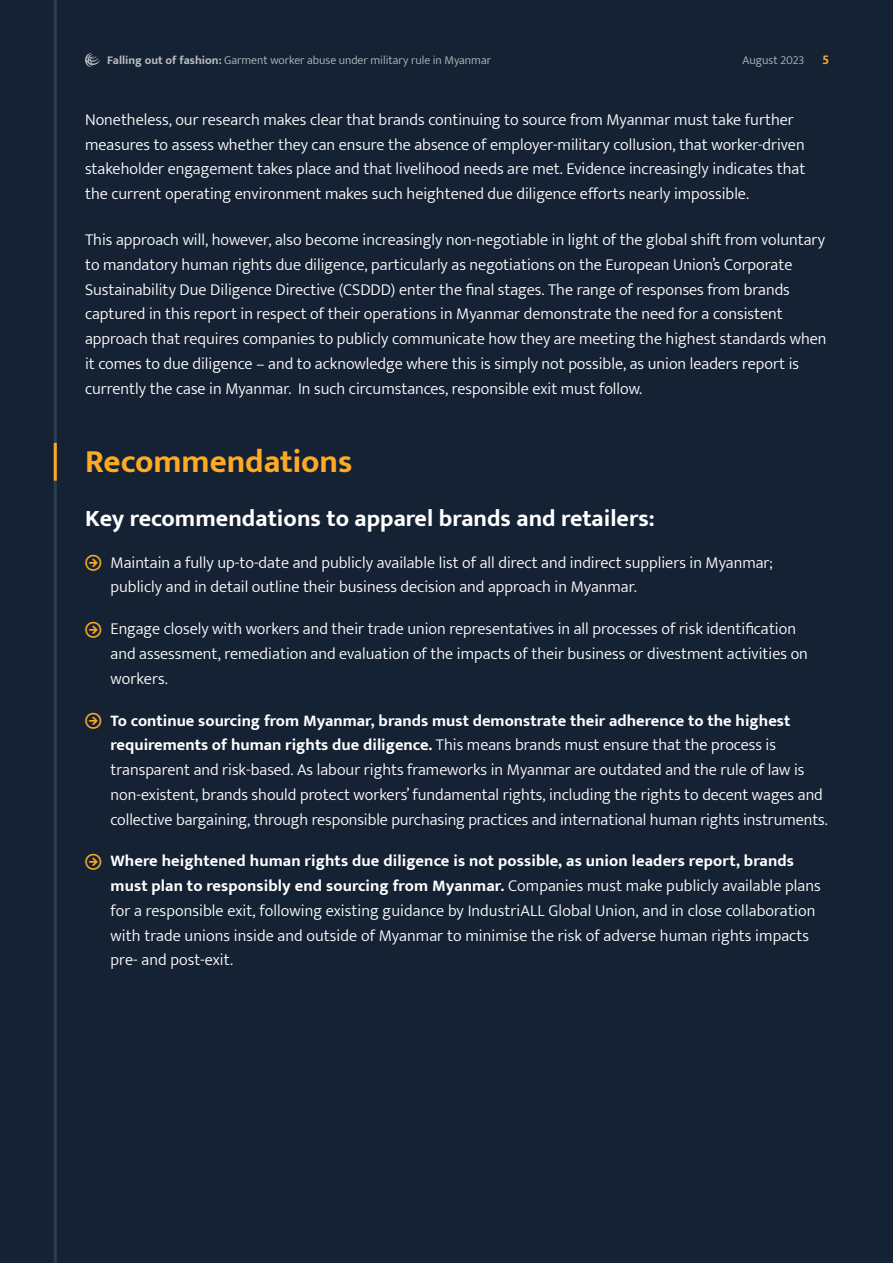
<style>
.page{position:relative;width:893px;height:1263px;background:#152234}
.page>*{position:absolute;margin:0;border:0;box-sizing:border-box;transform-origin:0 0}
.Medium_title{font:700 33px "Mukta";letter-spacing:-.005em;color:#ffaa23}
.Small_title{font:700 24px "Mukta";color:#fff}
.Body___White{font:300 16.5px/24.8px "Mukta";color:#fff}
.t1{font:700 13.5px "Mukta";color:#ffaa23}
.t2{font:300 12px "Mukta";color:#b9bdc2}
.s1{font-weight:700}
</style>
<div class="page">
<svg style="left:85px;top:53px;width:15px;height:14px"></svg>
<hr style="left:54px;top:0;width:3px;height:1263px;background:#fff">
<hr style="left:54px;top:443px;width:3px;height:38px;background:#ffaa23">
<p class="t2" style="left:107px;top:53px;width:385px"><span class="s1">Falling out of fashion:</span> Garment worker abuse under military rule in Myanmar</p>
<p class="t2" style="left:742px;top:53px;width:63px">August 2023</p>
<p class="t1" style="left:822px;top:51px;width:9px">5</p>
<p class="Body___White" style="left:85px;top:107px;width:722px">Nonetheless, our research makes clear that brands continuing to source from Myanmar must take further measures to assess whether they can ensure the absence of employer-military collusion, that worker-driven stakeholder engagement takes place and that livelihood needs are met. Evidence increasingly indicates that the current operating environment makes such heightened due diligence efforts nearly impossible.</p>
<p class="Body___White" style="left:85px;top:227px;width:743px">This approach will, however, also become increasingly non-negotiable in light of the global shift from voluntary to mandatory human rights due diligence, particularly as negotiations on the European Union’s Corporate Sustainability Due Diligence Directive (CSDDD) enter the final stages. The range of responses from brands captured in this report in respect of their operations in Myanmar demonstrate the need for a consistent approach that requires companies to publicly communicate how they are meeting the highest standards when it comes to due diligence – and to acknowledge where this is simply not possible, as union leaders report is currently the case in Myanmar. In such circumstances, responsible exit must follow.</p>
<p class="Medium_title" style="left:85px;top:441px;width:269px">Recommendations</p>
<p class="Small_title" style="left:85px;top:504px;width:571px">Key recommendations to apparel brands and retailers:</p>
<p class="Body___White" style="left:111px;top:550px;width:664px">Maintain a fully up-to-date and publicly available list of all direct and indirect suppliers in Myanmar; publicly and in detail outline their business decision and approach in Myanmar.</p>
<p class="Body___White" style="left:111px;top:616px;width:699px">Engage closely with workers and their trade union representatives in all processes of risk identification and assessment, remediation and evaluation of the impacts of their business or divestment activities on workers.</p>
<p class="Body___White" style="left:111px;top:707px;width:719px"><span class="s1">To continue sourcing from Myanmar, brands must demonstrate their adherence to the highest requirements of human rights due diligence.</span> This means brands must ensure that the process is transparent and risk-based. As labour rights frameworks in Myanmar are outdated and the rule of law is non-existent, brands should protect workers’ fundamental rights, including the rights to decent wages and collective bargaining, through responsible purchasing practices and international human rights instruments.</p>
<p class="Body___White" style="left:111px;top:848px;width:712px"><span class="s1">Where heightened human rights due diligence is not possible, as union leaders report, brands must plan to responsibly end sourcing from Myanmar.</span> Companies must make publicly available plans for a responsible exit, following existing guidance by IndustriALL Global Union, and in close collaboration with trade unions inside and outside of Myanmar to minimise the risk of adverse human rights impacts pre- and post-exit.</p>
</div>
